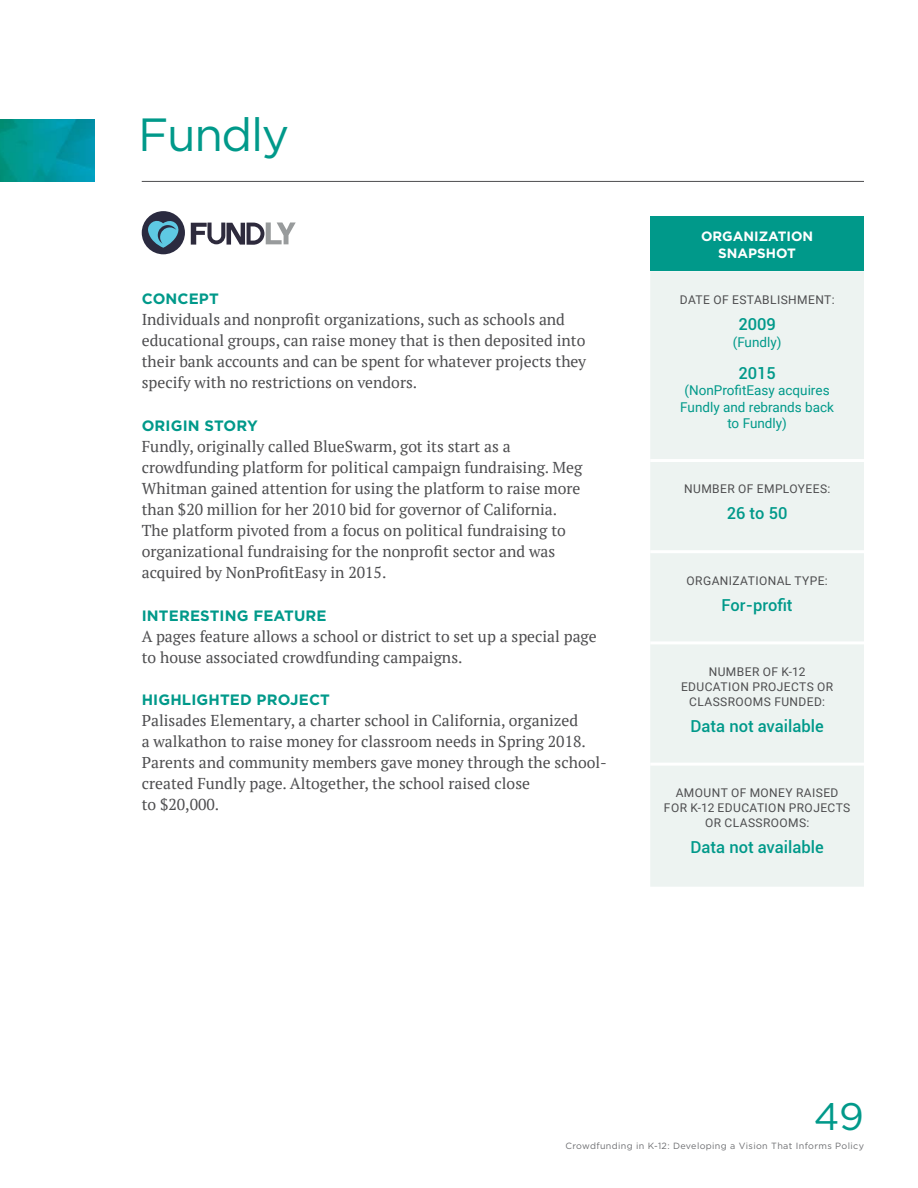
<style>
.page{position:relative;width:918px;height:1188px;background:#fff}
.page>*{position:absolute;margin:0;border:0;box-sizing:border-box;transform-origin:0 0}
.Profile_Header{font:46.5px "Gotham HTF";letter-spacing:-.03em;color:#00998a}
.t1{font:38.25px "Gotham HTF";color:#00998a}
.Table_copy{font:500 16.5px "Roboto";color:#00998a}
.profile_body_copy{font:15.75px/21px "PT Serif";color:#4d4d4f}
.Subhead{font:700 15px "Gotham HTF";letter-spacing:.01em;color:#00998a}
.Table_copy-2{font:13.5px/16.5px "Roboto";color:#00998a;text-align:center}
.Subhead-2{font:700 13.5px/16.5px "Gotham HTF";color:#fff;text-align:center}
.Table_copy-3{font:12px/15px "Roboto";letter-spacing:.035em;color:#4d4d4f;text-align:center}
.t2{font:9px "Gotham HTF";letter-spacing:.04em;color:#6d6e71}
</style>
<div class="page">
<img style="left:0;top:119px;width:94px;height:62px">
<hr style="left:142px;top:181px;width:722px;height:1px;background:#4d4d4f">
<div style="left:650px;top:216px;width:214px;height:55px;background:#00998a"></div>
<div style="left:650px;top:271px;width:214px;height:616px;background:#edf3f1"></div>
<hr style="left:650px;top:459px;width:214px;height:3px;background:#fff">
<hr style="left:650px;top:550px;width:214px;height:3px;background:#fff">
<hr style="left:650px;top:641px;width:214px;height:3px;background:#fff">
<hr style="left:650px;top:763px;width:214px;height:3px;background:#fff">
<svg style="left:191px;top:222px;width:105px;height:23px"></svg>
<div style="left:142px;top:211px;width:43px;height:43px;background:#2b2b40;border-radius:50%"></div>
<svg style="left:147px;top:217px;width:32px;height:31px"></svg>
<p class="Profile_Header" style="left:138px;top:109px;width:153px">Fundly</p>
<p class="Subhead" style="left:142px;top:290px;width:79px">CONCEPT</p>
<p class="profile_body_copy" style="left:142px;top:309px;width:446px">Individuals and nonprofit organizations, such as schools and educational groups, can raise money that is then deposited into their bank accounts and can be spent for whatever projects they specify with no restrictions on vendors.</p>
<p class="Subhead" style="left:142px;top:417px;width:118px">ORIGIN STORY</p>
<p class="profile_body_copy" style="left:142px;top:436px;width:442px">Fundly, originally called BlueSwarm, got its start as a crowdfunding platform for political campaign fundraising. Meg Whitman gained attention for using the platform to raise more than $20 million for her 2010 bid for governor of California.<br>The platform pivoted from a focus on political fundraising to organizational fundraising for the nonprofit sector and was acquired by NonProfitEasy in 2015.</p>
<p class="Subhead" style="left:142px;top:607px;width:186px">INTERESTING FEATURE</p>
<p class="profile_body_copy" style="left:142px;top:625px;width:457px">A pages feature allows a school or district to set up a special page to house associated crowdfunding campaigns.</p>
<p class="Subhead" style="left:142px;top:691px;width:190px">HIGHLIGHTED PROJECT</p>
<p class="profile_body_copy" style="left:142px;top:710px;width:467px">Palisades Elementary, a charter school in California, organized<br>a walkathon to raise money for classroom needs in Spring 2018.<br>Parents and community members gave money through the school&shy;created Fundly page. Altogether, the school raised close<br>to $20,000.</p>
<p class="Subhead-2" style="left:701px;top:228px;width:114px">ORGANIZATION<br>SNAPSHOT</p>
<p class="Table_copy-3" style="left:680px;top:292px;width:156px">DATE OF ESTABLISHMENT:</p>
<p class="Table_copy" style="left:738px;top:313px;width:39px">2009</p>
<p class="Table_copy-2" style="left:733px;top:333px;width:50px">(Fundly)</p>
<p class="Table_copy" style="left:738px;top:361px;width:39px">2015</p>
<p class="Table_copy-2" style="left:680px;top:382px;width:155px">(NonProfitEasy acquires<br>Fundly and rebrands back to Fundly)</p>
<p class="Table_copy-3" style="left:684px;top:481px;width:148px">NUMBER OF EMPLOYEES:</p>
<p class="Table_copy" style="left:727px;top:502px;width:62px">26 to 50</p>
<p class="Table_copy-3" style="left:687px;top:572px;width:143px">ORGANIZATIONAL TYPE:</p>
<p class="Table_copy" style="left:722px;top:593px;width:72px">For-profit</p>
<p class="Table_copy-3" style="left:681px;top:664px;width:154px">NUMBER OF K-12<br>EDUCATION PROJECTS OR<br>CLASSROOMS FUNDED:</p>
<p class="Table_copy" style="left:691px;top:714px;width:135px">Data not available</p>
<p class="Table_copy-3" style="left:664px;top:785px;width:188px">AMOUNT OF MONEY RAISED<br>FOR K-12 EDUCATION PROJECTS<br>OR CLASSROOMS:</p>
<p class="Table_copy" style="left:691px;top:835px;width:135px">Data not available</p>
<h2 class="t1" style="left:814px;top:1095px;width:52px">49</h2>
<p class="t2" style="left:565px;top:1141px;width:300px">Crowdfunding in K-12: Developing a Vision That Informs Policy</p>
</div>
